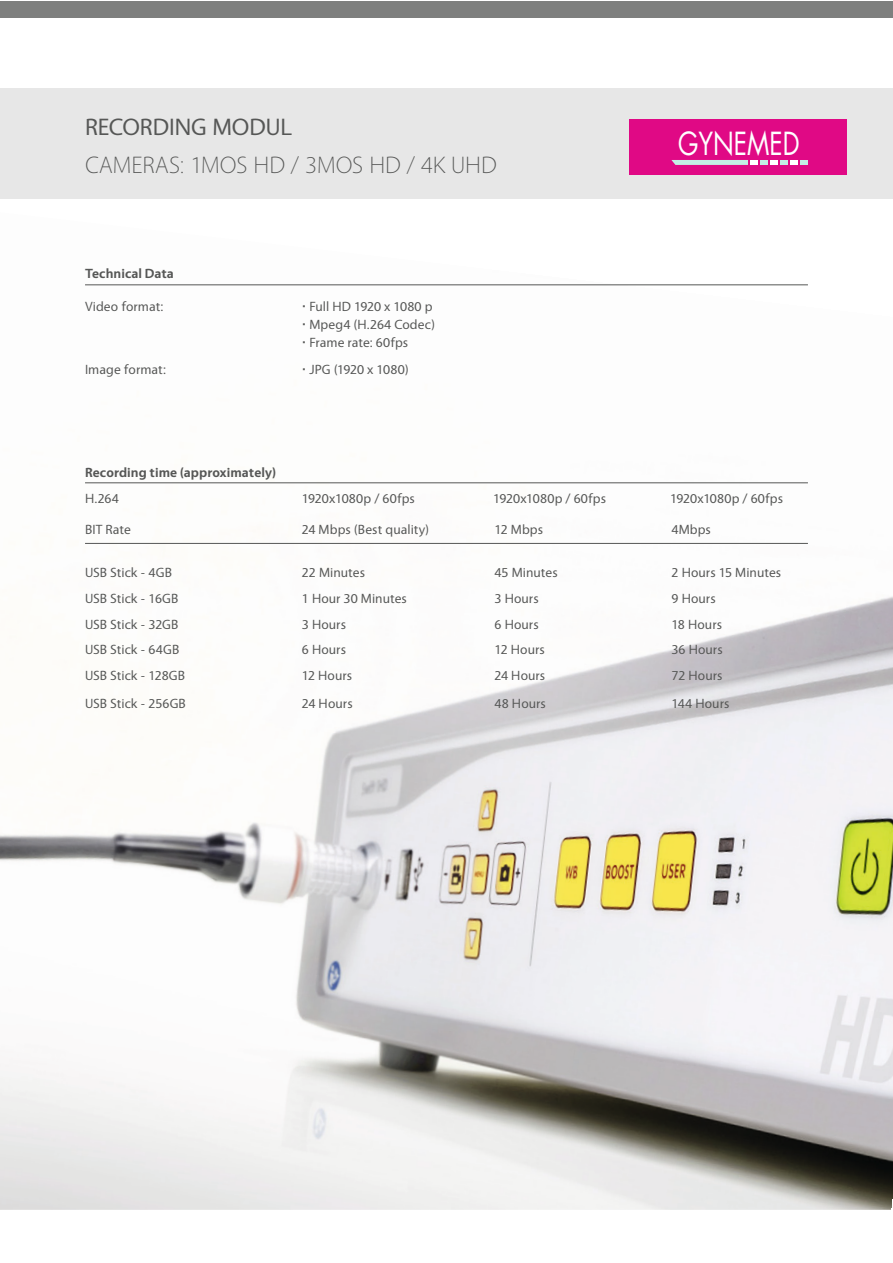
<style>
.page{position:relative;width:893px;height:1263px;background:#fff}
.page>*{position:absolute;margin:0;border:0;box-sizing:border-box;transform-origin:0 0}
.t1{font:31.05px "Futura LT";color:#fff;scale:.8 1}
.t2{font:300 24px "Vegur";letter-spacing:-.01em;color:#565756}
.t3{font:24px "Vegur";color:#565756}
.t4{font:13.5px/18px "Vegur";letter-spacing:.005em;color:#565756}
.t5{font:700 13.5px "Vegur";letter-spacing:.005em;color:#565756}
.s1{font-family:"Arial";font-weight:700}
</style>
<div class="page">
<img style="left:0;top:285px;width:893px;height:925px">
<div style="left:0;top:88px;width:893px;height:111px;background:#e7e7e7"></div>
<div style="left:0;top:1px;width:893px;height:17px;background:#7e7f7e"></div>
<hr style="left:85px;top:284px;width:723px;height:1px;background:#565756">
<hr style="left:85px;top:482px;width:723px;height:1px;background:#565756">
<hr style="left:85px;top:543px;width:723px;height:1px;background:#565756">
<div style="left:629px;top:119px;width:218px;height:56px;background:#e00985"></div>
<svg style="left:671px;top:160px;width:77px;height:5px"></svg>
<div style="left:750px;top:160px;width:8px;height:5px;background:#fff"></div>
<div style="left:760px;top:160px;width:8px;height:5px;background:#c4eee5"></div>
<div style="left:770px;top:160px;width:8px;height:5px;background:#fff"></div>
<div style="left:780px;top:160px;width:8px;height:5px;background:#c4eee5"></div>
<div style="left:790px;top:160px;width:8px;height:5px;background:#fff"></div>
<div style="left:800px;top:160px;width:8px;height:5px;background:#c4eee5"></div>
<h2 class="t3" style="left:85px;top:114px;width:209px">RECORDING MODUL</h2>
<h2 class="t2" style="left:85px;top:153px;width:413px">CAMERAS: 1MOS HD / 3MOS HD / 4K UHD</h2>
<p class="t5" style="left:85px;top:266px;width:90px">Technical Data</p>
<p class="t4" style="left:85px;top:297px;width:80px">Video format:</p>
<p class="t4" style="left:302px;top:297px;width:135px"><span class="s1">·</span> Full HD 1920 x 1080 p <span class="s1">·</span> Mpeg4 (H.264 Codec) <span class="s1">·</span> Frame rate: 60fps</p>
<p class="t4" style="left:85px;top:360px;width:82px">Image format:</p>
<p class="t4" style="left:302px;top:360px;width:108px"><span class="s1">·</span> JPG (1920 x 1080)</p>
<p class="t5" style="left:85px;top:465px;width:193px">Recording time (approximately)</p>
<h1 class="t1" style="left:678px;top:124px;width:154px">GYNEMED</h1>
<p class="t4" style="left:85px;top:490px;width:35px">H.264</p>
<p class="t4" style="left:302px;top:490px;width:115px">1920x1080p / 60fps</p>
<p class="t4" style="left:493px;top:490px;width:115px">1920x1080p / 60fps</p>
<p class="t4" style="left:670px;top:490px;width:115px">1920x1080p / 60fps</p>
<p class="t4" style="left:85px;top:521px;width:47px">BIT Rate</p>
<p class="t4" style="left:302px;top:521px;width:129px">24 Mbps (Best quality)</p>
<p class="t4" style="left:495px;top:521px;width:50px">12 Mbps</p>
<p class="t4" style="left:672px;top:521px;width:41px">4Mbps</p>
<p class="t4" style="left:85px;top:564px;width:89px">USB Stick - 4GB</p>
<p class="t4" style="left:302px;top:564px;width:65px">22 Minutes</p>
<p class="t4" style="left:495px;top:564px;width:65px">45 Minutes</p>
<p class="t4" style="left:672px;top:564px;width:111px">2 Hours 15 Minutes</p>
<p class="t4" style="left:85px;top:590px;width:95px">USB Stick - 16GB</p>
<p class="t4" style="left:302px;top:590px;width:107px">1 Hour 30 Minutes</p>
<p class="t4" style="left:495px;top:590px;width:46px">3 Hours</p>
<p class="t4" style="left:672px;top:590px;width:46px">9 Hours</p>
<p class="t4" style="left:85px;top:615px;width:95px">USB Stick - 32GB</p>
<p class="t4" style="left:302px;top:615px;width:46px">3 Hours</p>
<p class="t4" style="left:495px;top:615px;width:46px">6 Hours</p>
<p class="t4" style="left:672px;top:615px;width:52px">18 Hours</p>
<p class="t4" style="left:85px;top:641px;width:96px">USB Stick - 64GB</p>
<p class="t4" style="left:302px;top:641px;width:46px">6 Hours</p>
<p class="t4" style="left:495px;top:641px;width:52px">12 Hours</p>
<p class="t4" style="left:672px;top:641px;width:53px">36 Hours</p>
<p class="t4" style="left:85px;top:666px;width:102px">USB Stick - 128GB</p>
<p class="t4" style="left:302px;top:666px;width:52px">12 Hours</p>
<p class="t4" style="left:495px;top:666px;width:52px">24 Hours</p>
<p class="t4" style="left:672px;top:666px;width:53px">72 Hours</p>
<p class="t4" style="left:85px;top:695px;width:102px">USB Stick - 256GB</p>
<p class="t4" style="left:302px;top:695px;width:52px">24 Hours</p>
<p class="t4" style="left:495px;top:695px;width:53px">48 Hours</p>
<p class="t4" style="left:672px;top:695px;width:59px">144 Hours</p>
</div>
